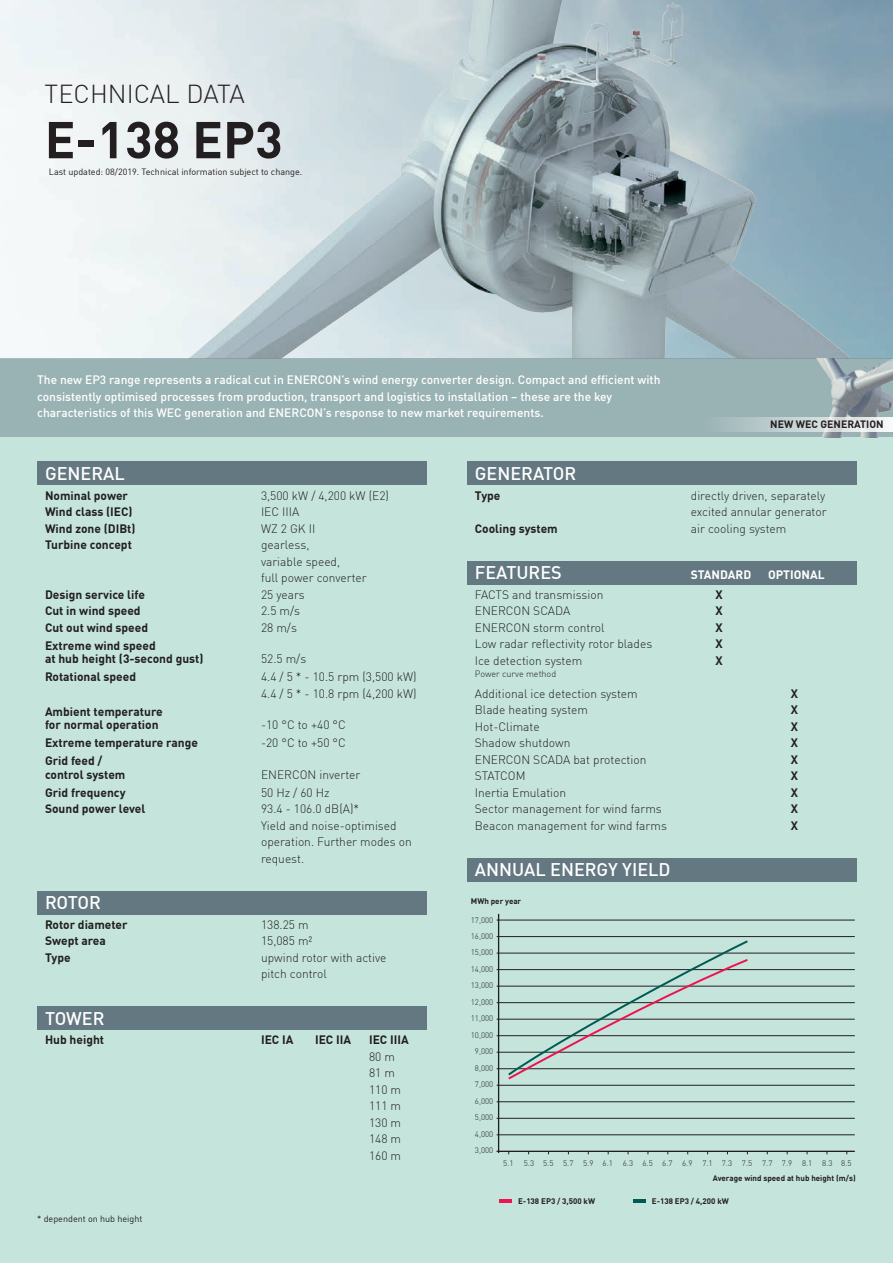
<style>
.page{position:relative;width:893px;height:1263px;background:#fff}
.page>*{position:absolute;margin:0;border:0;box-sizing:border-box;transform-origin:0 0}
.t1{font:700 51px "DIN Offc Pro";color:#231f20}
.t2{font:300 25.5px "DIN Offc Pro";color:#231f20}
.t3{font:500 18px "DIN Offc Pro";color:#fff}
.t4{font:300 12px/16.5px "DIN Offc Pro";color:#231f20}
.t5{font:700 12px/13.5px "DIN Offc Pro";color:#231f20}
.t6{font:500 12px/16.5px "DIN Offc Pro";color:#fff}
.t7{font:700 12px "DIN Offc Pro";color:#fff}
.t8{font:700 10.5px "DIN Offc Pro";color:#231f20}
.t9{font:9px "DIN Offc Pro";color:#231f20}
.t10{font:300 9px "DIN Offc Pro";color:#231f20}
.t11{font:300 7.95px "DIN Offc Pro";color:#231f20}
.t12{font:700 7.95px "DIN Offc Pro";color:#231f20}
</style>
<div class="page">
<div style="left:0;top:349px;width:893px;height:914px;background:#c5e5dc"></div>
<img style="left:0;top:0;width:893px;height:359px">
<hr style="left:498px;top:914px;width:1px;height:239px;background:#231f20">
<hr style="left:497px;top:1151px;width:358px;height:1px;background:#231f20">
<hr style="left:497px;top:1134px;width:358px;height:1px;background:#231f20">
<hr style="left:497px;top:1118px;width:358px;height:1px;background:#231f20">
<hr style="left:497px;top:1101px;width:358px;height:1px;background:#231f20">
<hr style="left:497px;top:1085px;width:358px;height:1px;background:#231f20">
<hr style="left:497px;top:1068px;width:358px;height:1px;background:#231f20">
<hr style="left:497px;top:1052px;width:358px;height:1px;background:#231f20">
<hr style="left:497px;top:1035px;width:358px;height:1px;background:#231f20">
<hr style="left:497px;top:1019px;width:358px;height:1px;background:#231f20">
<hr style="left:497px;top:1002px;width:358px;height:1px;background:#231f20">
<hr style="left:497px;top:986px;width:358px;height:1px;background:#231f20">
<hr style="left:497px;top:969px;width:358px;height:1px;background:#231f20">
<hr style="left:497px;top:953px;width:358px;height:1px;background:#231f20">
<hr style="left:497px;top:936px;width:358px;height:1px;background:#231f20">
<hr style="left:497px;top:920px;width:358px;height:1px;background:#231f20">
<svg style="left:499px;top:1200px;width:13px;height:3px"></svg>
<svg style="left:633px;top:1200px;width:12px;height:3px"></svg>
<svg style="left:506px;top:940px;width:244px;height:140px"></svg>
<div style="left:0;top:359px;width:893px;height:78px;background:#99b2b4"></div>
<div style="left:37px;top:461px;width:389px;height:24px;background:#647882"></div>
<div style="left:468px;top:461px;width:389px;height:24px;background:#647882"></div>
<div style="left:468px;top:561px;width:389px;height:24px;background:#647882"></div>
<div style="left:468px;top:858px;width:389px;height:23px;background:#647882"></div>
<div style="left:37px;top:891px;width:389px;height:23px;background:#647882"></div>
<div style="left:38px;top:1007px;width:389px;height:23px;background:#647882"></div>
<img style="left:817px;top:359px;width:76px;height:78px">
<svg style="left:723px;top:417px;width:170px;height:15px;background:#cdd8d9"></svg>
<h2 class="t2" style="left:45px;top:74px;width:202px">TECHNICAL DATA</h2>
<h1 class="t1" style="left:45px;top:97px;width:240px">E-138 EP3</h1>
<p class="t9" style="left:49px;top:165px;width:255px">Last updated: 08/2019. Technical information subject to change.</p>
<p class="t6" style="left:37px;top:370px;width:625px">The new EP3 range represents a radical cut in ENERCON’s wind energy converter design. Compact and efficient with consistently optimised processes from production, transport and logistics to installation – these are the key characteristics of this WEC generation and ENERCON’s response to new market requirements.</p>
<p class="t8" style="left:770px;top:415px;width:115px">NEW WEC GENERATION</p>
<h3 class="t3" style="left:45px;top:459px;width:81px">GENERAL</h3>
<p class="t5" style="left:45px;top:487px;width:85px">Nominal power</p>
<p class="t4" style="left:261px;top:486px;width:129px">3,500 kW / 4,200 kW (E2)</p>
<p class="t5" style="left:45px;top:503px;width:89px">Wind class (IEC)</p>
<p class="t4" style="left:261px;top:502px;width:40px">IEC IIIA</p>
<p class="t5" style="left:45px;top:520px;width:92px">Wind zone (DIBt)</p>
<p class="t4" style="left:261px;top:519px;width:56px">WZ 2 GK II</p>
<p class="t5" style="left:45px;top:536px;width:88px">Turbine concept</p>
<p class="t4" style="left:261px;top:535px;width:107px">gearless,<br>variable speed,<br>full power converter</p>
<p class="t5" style="left:45px;top:586px;width:102px">Design service life</p>
<p class="t4" style="left:261px;top:585px;width:45px">25 years</p>
<p class="t5" style="left:45px;top:602px;width:97px">Cut in wind speed</p>
<p class="t4" style="left:261px;top:601px;width:41px">2.5 m/s</p>
<p class="t5" style="left:45px;top:619px;width:105px">Cut out wind speed</p>
<p class="t4" style="left:261px;top:618px;width:37px">28 m/s</p>
<p class="t5" style="left:45px;top:637px;width:160px">Extreme wind speed<br>at hub height (3-second gust)</p>
<p class="t4" style="left:261px;top:649px;width:47px">52.5 m/s</p>
<p class="t5" style="left:45px;top:668px;width:93px">Rotational speed</p>
<p class="t4" style="left:261px;top:667px;width:157px">4.4 / 5 * - 10.5 rpm (3,500 kW)<br>4.4 / 5 * - 10.8 rpm (4,200 kW)</p>
<p class="t5" style="left:45px;top:703px;width:119px">Ambient temperature for normal operation</p>
<p class="t4" style="left:261px;top:715px;width:86px">-10 °C to +40 °C</p>
<p class="t5" style="left:45px;top:734px;width:155px">Extreme temperature range</p>
<p class="t4" style="left:261px;top:733px;width:86px">-20 °C to +50 °C</p>
<p class="t5" style="left:45px;top:752px;width:82px">Grid feed / control system</p>
<p class="t4" style="left:261px;top:765px;width:101px">ENERCON inverter</p>
<p class="t5" style="left:45px;top:784px;width:82px">Grid frequency</p>
<p class="t4" style="left:261px;top:783px;width:70px">50 Hz / 60 Hz</p>
<p class="t5" style="left:45px;top:800px;width:102px">Sound power level</p>
<p class="t4" style="left:261px;top:799px;width:152px">93.4 - 106.0 dB(A)*<br>Yield and noise-optimised operation. Further modes on request.</p>
<h3 class="t3" style="left:45px;top:888px;width:58px">ROTOR</h3>
<p class="t5" style="left:45px;top:916px;width:84px">Rotor diameter</p>
<p class="t4" style="left:261px;top:915px;width:49px">138.25 m</p>
<p class="t5" style="left:45px;top:932px;width:62px">Swept area</p>
<p class="t4" style="left:261px;top:931px;width:53px">15,085 m²</p>
<p class="t5" style="left:45px;top:949px;width:27px">Type</p>
<p class="t4" style="left:261px;top:948px;width:127px">upwind rotor with active pitch control</p>
<h3 class="t3" style="left:45px;top:1003px;width:61px">TOWER</h3>
<p class="t5" style="left:45px;top:1031px;width:61px">Hub height</p>
<p class="t5" style="left:261px;top:1031px;width:34px">IEC IA</p>
<p class="t5" style="left:315px;top:1031px;width:38px">IEC IIA</p>
<p class="t5" style="left:369px;top:1031px;width:41px">IEC IIIA</p>
<p class="t4" style="left:369px;top:1047px;width:34px">80 m<br>81 m<br>110 m<br>111 m<br>130 m<br>148 m<br>160 m</p>
<p class="t9" style="left:37px;top:1211px;width:107px">* dependent on hub height</p>
<h3 class="t3" style="left:475px;top:459px;width:103px">GENERATOR</h3>
<p class="t5" style="left:475px;top:487px;width:27px">Type</p>
<p class="t4" style="left:691px;top:486px;width:137px">directly driven, separately excited annular generator</p>
<p class="t5" style="left:475px;top:520px;width:84px">Cooling system</p>
<p class="t4" style="left:691px;top:519px;width:97px">air cooling system</p>
<h3 class="t3" style="left:475px;top:558px;width:89px">FEATURES</h3>
<p class="t7" style="left:691px;top:565px;width:62px">STANDARD</p>
<p class="t7" style="left:768px;top:565px;width:58px">OPTIONAL</p>
<p class="t4" style="left:475px;top:585px;width:130px">FACTS and transmission</p>
<p class="t5" style="left:715px;top:586px;width:9px">X</p>
<p class="t4" style="left:475px;top:601px;width:97px">ENERCON SCADA</p>
<p class="t5" style="left:715px;top:602px;width:9px">X</p>
<p class="t4" style="left:475px;top:618px;width:131px">ENERCON storm control</p>
<p class="t5" style="left:715px;top:619px;width:9px">X</p>
<p class="t4" style="left:475px;top:634px;width:179px">Low radar reflectivity rotor blades</p>
<p class="t5" style="left:715px;top:635px;width:9px">X</p>
<p class="t4" style="left:475px;top:651px;width:109px">Ice detection system</p>
<p class="t5" style="left:715px;top:652px;width:9px">X</p>
<p class="t10" style="left:475px;top:666px;width:83px">Power curve method</p>
<p class="t4" style="left:475px;top:684px;width:164px">Additional ice detection system</p>
<p class="t5" style="left:791px;top:685px;width:9px">X</p>
<p class="t4" style="left:475px;top:700px;width:115px">Blade heating system</p>
<p class="t5" style="left:791px;top:701px;width:9px">X</p>
<p class="t4" style="left:475px;top:717px;width:66px">Hot-Climate</p>
<p class="t5" style="left:791px;top:718px;width:9px">X</p>
<p class="t4" style="left:475px;top:733px;width:97px">Shadow shutdown</p>
<p class="t5" style="left:791px;top:734px;width:9px">X</p>
<p class="t4" style="left:475px;top:750px;width:173px">ENERCON SCADA bat protection</p>
<p class="t5" style="left:791px;top:751px;width:9px">X</p>
<p class="t4" style="left:475px;top:766px;width:52px">STATCOM</p>
<p class="t5" style="left:791px;top:767px;width:9px">X</p>
<p class="t4" style="left:475px;top:783px;width:93px">Inertia Emulation</p>
<p class="t5" style="left:791px;top:784px;width:9px">X</p>
<p class="t4" style="left:475px;top:799px;width:189px">Sector management for wind farms</p>
<p class="t5" style="left:791px;top:800px;width:9px">X</p>
<p class="t4" style="left:475px;top:816px;width:194px">Beacon management for wind farms</p>
<p class="t5" style="left:791px;top:817px;width:9px">X</p>
<h3 class="t3" style="left:475px;top:855px;width:197px">ANNUAL ENERGY YIELD</h3>
<p class="t12" style="left:471px;top:895px;width:52px">MWh per year</p>
<p class="t11" style="left:471px;top:913px;width:24px">17,000</p>
<p class="t11" style="left:471px;top:930px;width:24px">16,000</p>
<p class="t11" style="left:471px;top:946px;width:24px">15,000</p>
<p class="t11" style="left:471px;top:963px;width:24px">14,000</p>
<p class="t11" style="left:471px;top:979px;width:24px">13,000</p>
<p class="t11" style="left:471px;top:996px;width:24px">12,000</p>
<p class="t11" style="left:471px;top:1012px;width:24px">11,000</p>
<p class="t11" style="left:471px;top:1029px;width:24px">10,000</p>
<p class="t11" style="left:475px;top:1045px;width:20px">9,000</p>
<p class="t11" style="left:475px;top:1062px;width:20px">8,000</p>
<p class="t11" style="left:475px;top:1078px;width:20px">7,000</p>
<p class="t11" style="left:475px;top:1094px;width:20px">6,000</p>
<p class="t11" style="left:475px;top:1127px;width:20px">4,000</p>
<p class="t11" style="left:475px;top:1111px;width:20px">5,000</p>
<p class="t11" style="left:475px;top:1144px;width:20px">3,000</p>
<p class="t11" style="left:503px;top:1157px;width:12px">5.1</p>
<p class="t11" style="left:524px;top:1157px;width:230px">5.3 5.5 5.7 5.9 6.1 6.3 6.5 6.7 6.9 7.1 7.3 7.5</p>
<p class="t11" style="left:762px;top:1157px;width:91px">7.7 7.9 8.1 8.3 8.5</p>
<p class="t12" style="left:518px;top:1195px;width:79px">E-138 EP3 / 3,500 kW</p>
<p class="t12" style="left:652px;top:1195px;width:79px">E-138 EP3 / 4,200 kW</p>
<p class="t12" style="left:713px;top:1171px;width:145px">Average wind speed at hub height (m/s)</p>
</div>
